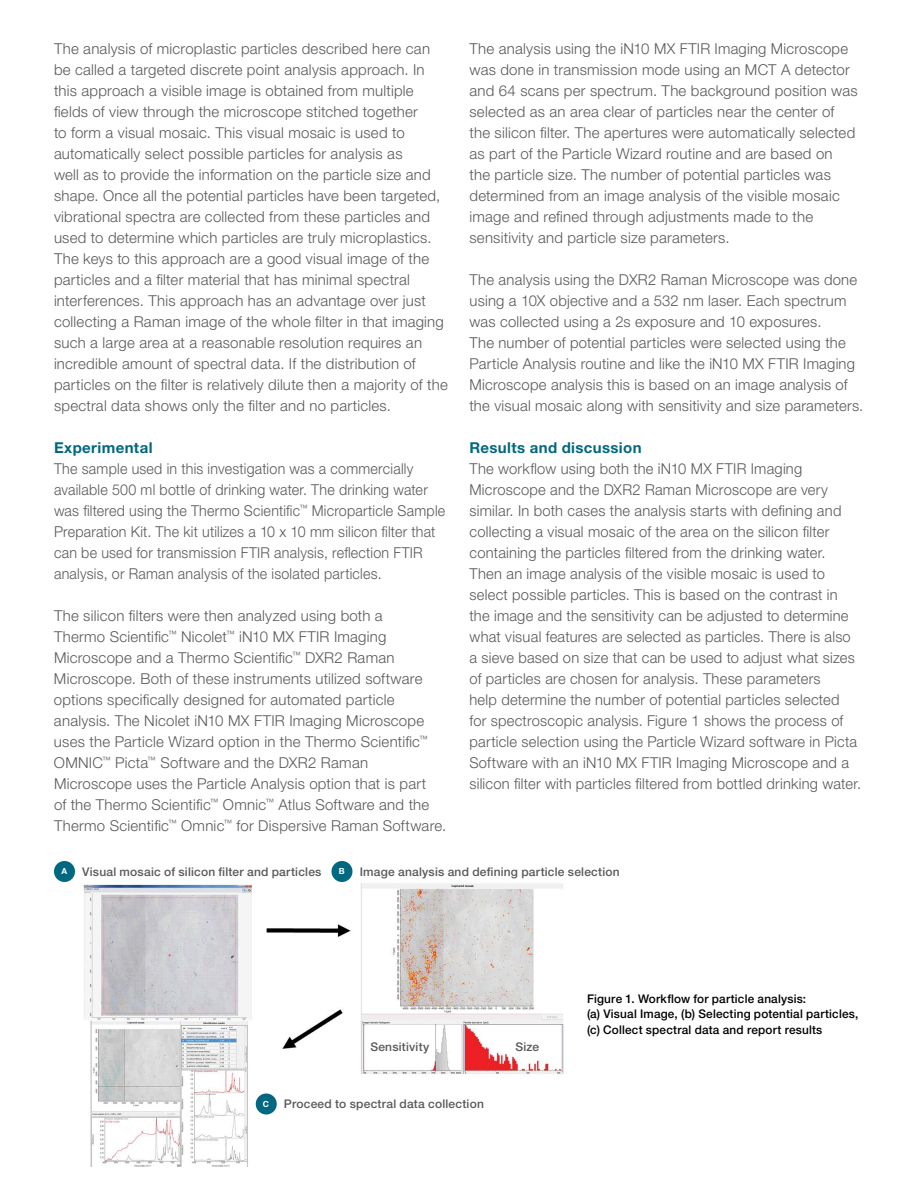
<style>
.page{position:relative;width:918px;height:1188px;background:#fff}
.page>*{position:absolute;margin:0;border:0;box-sizing:border-box;transform-origin:0 0}
.t1{font:300 15px/21px "Helvetica Neue LTW1 G";letter-spacing:.015em;color:#58595b}
.t2{font:300 15px/21px "Helvetica Neue LTW1 G";letter-spacing:.015em;color:#58595b;scale:.95 1}
.t3{font:700 15px "Helvetica Neue LTW1 G";letter-spacing:.025em;color:#006880}
.t4{font:500 12px "Helvetica Neue LTW1 G";letter-spacing:.015em;color:#58595b}
.t5{font:500 12px/15.8px "Helvetica Neue LTW1 G";letter-spacing:.02em;color:#000}
.s1{font-weight:700;font-size:8.4px;color:#fff}
</style>
<div class="page">
<img style="left:54px;top:867px;width:510px;height:300px">
<div style="left:54px;top:861px;width:21px;height:21px;background:#006880;border-radius:50%"></div>
<div style="left:332px;top:861px;width:20px;height:21px;background:#006880;border-radius:50%"></div>
<div style="left:256px;top:1094px;width:21px;height:21px;background:#006880;border-radius:50%"></div>
<p class="t1" style="left:54px;top:38px;width:395px">The analysis of microplastic particles described here can be called a targeted discrete point analysis approach. In this approach a visible image is obtained from multiple fields of view through the microscope stitched together<br>to form a visual mosaic. This visual mosaic is used to automatically select possible particles for analysis as<br>well as to provide the information on the particle size and shape. Once all the potential particles have been targeted, vibrational spectra are collected from these particles and used to determine which particles are truly microplastics.<br>The keys to this approach are a good visual image of the particles and a filter material that has minimal spectral interferences. This approach has an advantage over just collecting a Raman image of the whole filter in that imaging such a large area at a reasonable resolution requires an incredible amount of spectral data. If the distribution of particles on the filter is relatively dilute then a majority of the spectral data shows only the filter and no particles.</p>
<p class="t3" style="left:54px;top:438px;width:100px">Experimental</p>
<p class="t2" style="left:54px;top:458px;width:413px">The sample used in this investigation was a commercially available 500 ml bottle of drinking water. The drinking water was filtered using the Thermo Scientific<sup>™</sup> Microparticle Sample Preparation Kit. The kit utilizes a 10 x 10 mm silicon filter that can be used for transmission FTIR analysis, reflection FTIR analysis, or Raman analysis of the isolated particles.</p>
<p class="t1" style="left:54px;top:605px;width:394px">The silicon filters were then analyzed using both a<br>Thermo Scientific<sup>™</sup> Nicolet<sup>™</sup> iN10 MX FTIR Imaging Microscope and a Thermo Scientific<sup>™</sup> DXR2 Raman Microscope. Both of these instruments utilized software options specifically designed for automated particle analysis. The Nicolet iN10 MX FTIR Imaging Microscope uses the Particle Wizard option in the Thermo Scientific<sup>™ </sup>OMNIC<sup>™</sup> Picta<sup>™</sup> Software and the DXR2 Raman Microscope uses the Particle Analysis option that is part<br>of the Thermo Scientific<sup>™</sup> Omnic<sup>™</sup> Atlus Software and the Thermo Scientific<sup>™</sup> Omnic<sup>™</sup> for Dispersive Raman Software.</p>
<p class="t1" style="left:470px;top:38px;width:390px">The analysis using the iN10 MX FTIR Imaging Microscope was done in transmission mode using an MCT A detector and 64 scans per spectrum. The background position was selected as an area clear of particles near the center of the silicon filter. The apertures were automatically selected as part of the Particle Wizard routine and are based on<br>the particle size. The number of potential particles was determined from an image analysis of the visible mosaic image and refined through adjustments made to the sensitivity and particle size parameters.</p>
<p class="t1" style="left:470px;top:269px;width:395px">The analysis using the DXR2 Raman Microscope was done using a 10X objective and a 532 nm laser. Each spectrum was collected using a 2s exposure and 10 exposures.<br>The number of potential particles were selected using the Particle Analysis routine and like the iN10 MX FTIR Imaging Microscope analysis this is based on an image analysis of the visual mosaic along with sensitivity and size parameters.</p>
<p class="t3" style="left:470px;top:438px;width:174px">Results and discussion</p>
<p class="t1" style="left:470px;top:458px;width:393px">The workflow using both the iN10 MX FTIR Imaging Microscope and the DXR2 Raman Microscope are very similar. In both cases the analysis starts with defining and collecting a visual mosaic of the area on the silicon filter containing the particles filtered from the drinking water.<br>Then an image analysis of the visible mosaic is used to select possible particles. This is based on the contrast in the image and the sensitivity can be adjusted to determine what visual features are selected as particles. There is also a sieve based on size that can be used to adjust what sizes of particles are chosen for analysis. These parameters<br>help determine the number of potential particles selected<br>for spectroscopic analysis. Figure 1 shows the process of particle selection using the Particle Wizard software in Picta Software with an iN10 MX FTIR Imaging Microscope and a silicon filter with particles filtered from bottled drinking water.</p>
<p class="t4" style="left:61px;top:864px;width:262px"><span class="s1">A</span> Visual mosaic of silicon filter and particles</p>
<p class="t4" style="left:339px;top:864px;width:282px"><span class="s1">B</span> Image analysis and defining particle selection</p>
<p class="t4" style="left:370px;top:1040px;width:61px">Sensitivity</p>
<p class="t4" style="left:515px;top:1040px;width:25px">Size</p>
<p class="t4" style="left:263px;top:1097px;width:222px"><span class="s1">C</span> Proceed to spectral data collection</p>
<p class="t5" style="left:587px;top:990px;width:273px">Figure 1. Workflow for particle analysis:<br>(a) Visual Image, (b) Selecting potential particles, (c) Collect spectral data and report results</p>
</div>
